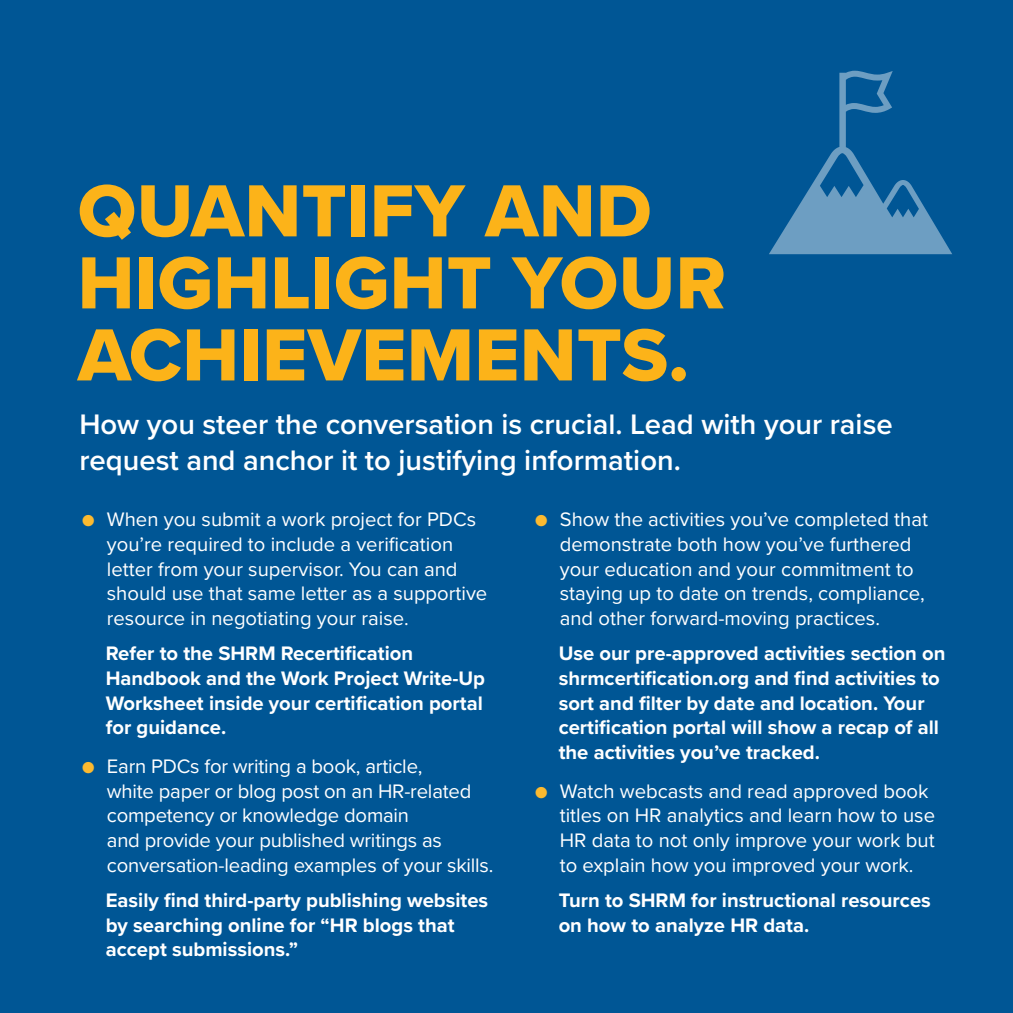
<style>
.page{position:relative;width:1013px;height:1013px;background:#fff}
.page>*{position:absolute;margin:0;border:0;box-sizing:border-box;transform-origin:0 0}
.Body_main{font:76.5px/72px "Proxima Nova Extrabld";letter-spacing:.005em;color:#fcb319}
.Body_main-2{font:600 29.25px/36px "Proxima Nova";color:#fff}
.t1{font:20.25px/24.8px "Proxima Nova";color:#fff}
.Body_main-3{font:700 20.25px/24.8px "Proxima Nova";color:#fff}
.s1{color:#fcba30}
</style>
<div class="page">
<div style="left:0;top:0;width:1012px;height:1012px;background:#005695"></div>
<svg style="left:769px;top:71px;width:183px;height:183px"></svg>
<p class="Body_main" style="left:78px;top:174px;width:650px">QUANTIFY AND<br>HIGHLIGHT YOUR<br>ACHIEVEMENTS.</p>
<p class="Body_main-2" style="left:79px;top:405px;width:815px">How you steer the conversation is crucial. Lead with your raise request and anchor it to justifying information.</p>
<p class="t1" style="left:107px;top:506px;width:382px;text-indent:-25px"><span class="s1">●</span> When you submit a work project for PDCs you’re required to include a verification letter from your supervisor. You can and should use that same letter as a supportive resource in negotiating your raise.</p>
<p class="Body_main-3" style="left:106px;top:640px;width:381px">Refer to the SHRM Recertification Handbook and the Work Project Write-Up Worksheet inside your certification portal for guidance.</p>
<p class="t1" style="left:107px;top:753px;width:388px;text-indent:-25px"><span class="s1">●</span> Earn PDCs for writing a book, article,<br>white paper or blog post on an HR-related competency or knowledge domain<br>and provide your published writings as conversation-leading examples of your skills.</p>
<p class="Body_main-3" style="left:106px;top:887px;width:384px">Easily find third-party publishing websites by searching online for “HR blogs that accept submissions.”</p>
<p class="t1" style="left:560px;top:506px;width:370px;text-indent:-25px"><span class="s1">●</span> Show the activities you’ve completed that demonstrate both how you’ve furthered your education and your commitment to staying up to date on trends, compliance, and other forward-moving practices.</p>
<p class="Body_main-3" style="left:558px;top:640px;width:388px">Use our pre-approved activities section on shrmcertification.org and find activities to sort and filter by date and location. Your certification portal will show a recap of all the activities you’ve tracked.</p>
<p class="t1" style="left:560px;top:777px;width:377px;text-indent:-25px"><span class="s1">●</span> Watch webcasts and read approved book titles on HR analytics and learn how to use HR data to not only improve your work but to explain how you improved your work.</p>
<p class="Body_main-3" style="left:558px;top:887px;width:374px">Turn to SHRM for instructional resources on how to analyze HR data.</p>
</div>
